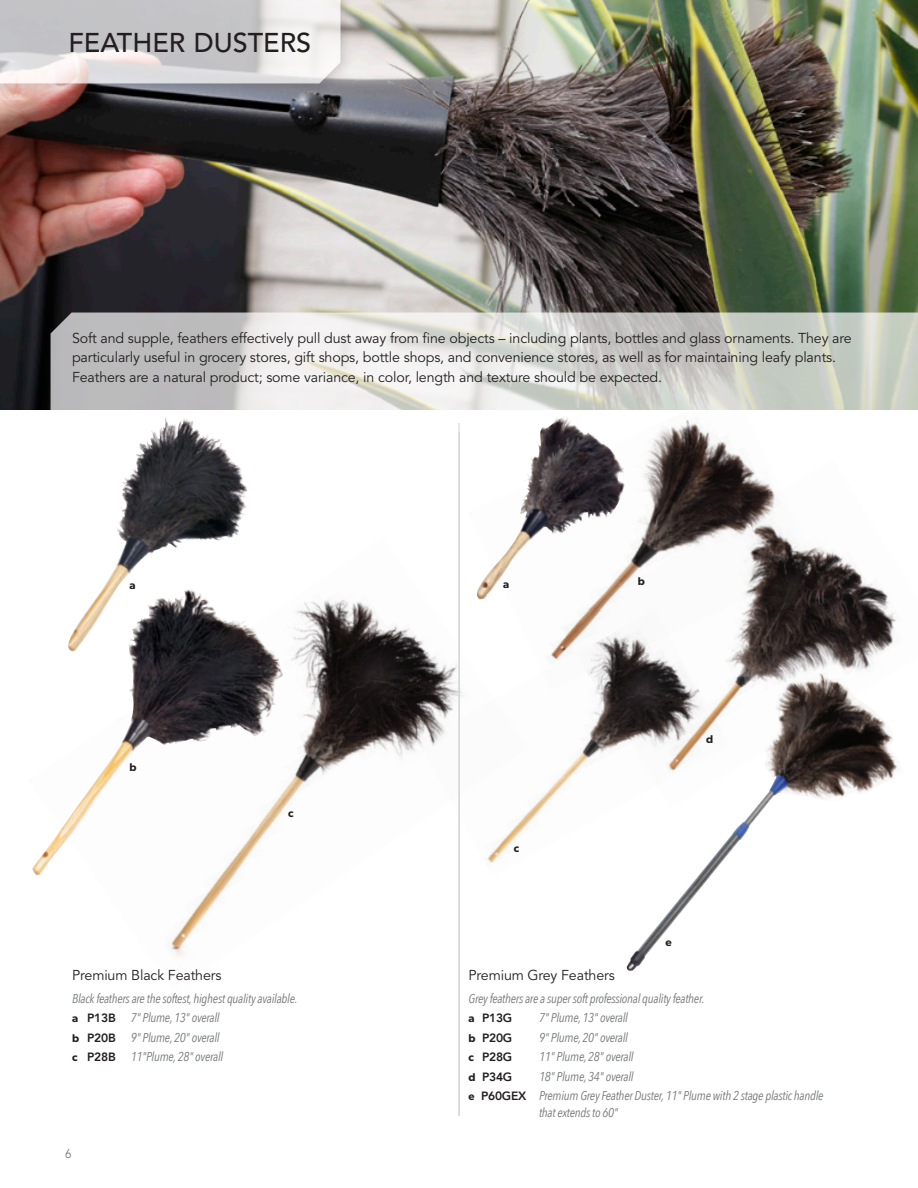
<style>
.page{position:relative;width:918px;height:1188px;background:#fff}
.page>*{position:absolute;margin:0;border:0;box-sizing:border-box;transform-origin:0 0}
.page_heading{font:500 27px "Avenir";color:#231f20}
.product_overview{font:14.25px/19.5px "Avenir";letter-spacing:-.01em;color:#231f20}
.product_name{font:14.25px "Avenir";letter-spacing:-.01em;color:#231f20}
.body_text_letter_ind{font:italic 12.75px/16.5px "Avenir Next Condensed";letter-spacing:-.02em;color:#76787b}
.product_description{font:italic 12.75px "Avenir Next Condensed";letter-spacing:-.02em;color:#76787b}
.t1{font:12.75px "Avenir";color:#76787b;scale:.9 1}
.body_text_letter_ind-2{font:800 12px "Avenir";letter-spacing:-.02em;color:#231f20}
.t2{font:600 11.25px "Gibson";color:#231f20}
.s1{font-family:"Gibson";font-weight:600;font-style:normal;font-size:11.25px;color:#231f20}
.s2{font-family:"Avenir";font-weight:800;font-style:normal;font-size:12px;color:#231f20}
.s3{font-family:"Gibson";font-weight:600;font-size:11.25px}
</style>
<div class="page">
<img style="left:117px;top:417px;width:131px;height:120px">
<img style="left:32px;top:537px;width:427px;height:454px">
<img style="left:476px;top:418px;width:266px;height:182px">
<img style="left:559px;top:459px;width:337px;height:213px">
<img style="left:627px;top:672px;width:271px;height:299px">
<img style="left:0;top:0;width:918px;height:410px">
<img style="left:418px;top:610px;width:311px;height:266px">
<svg style="left:51px;top:313px;width:867px;height:97px"></svg>
<div style="left:0;top:0;width:353px;height:97px;background:#231f20;opacity:.3"></div>
<svg style="left:0;top:0;width:340px;height:83px"></svg>
<hr style="left:459px;top:423px;width:1px;height:693px;background:#d1d2d4">
<p class="page_heading" style="left:68px;top:27px;width:244px">FEATHER DUSTERS</p>
<p class="product_overview" style="left:72px;top:329px;width:781px">Soft and supple, feathers effectively pull dust away from fine objects – including plants, bottles and glass ornaments. They are particularly useful in grocery stores, gift shops, bottle shops, and convenience stores, as well as for maintaining leafy plants.<br>Feathers are a natural product; some variance, in color, length and texture should be expected.</p>
<p class="t2" style="left:130px;top:578px;width:8px">a</p>
<p class="t2" style="left:503px;top:577px;width:8px">a</p>
<p class="t2" style="left:130px;top:761px;width:9px">b</p>
<p class="t2" style="left:288px;top:806px;width:7px">c</p>
<p class="t2" style="left:514px;top:841px;width:7px">c</p>
<p class="t2" style="left:638px;top:574px;width:9px">b</p>
<p class="t2" style="left:706px;top:732px;width:9px">d</p>
<p class="t2" style="left:665px;top:935px;width:8px">e</p>
<p class="product_name" style="left:72px;top:967px;width:151px">Premium Black Feathers</p>
<p class="product_description" style="left:72px;top:991px;width:227px">Black feathers are the softest, highest quality available.</p>
<p class="body_text_letter_ind" style="left:72px;top:1010px;width:149px"><span class="s1">a</span> <span class="s2">P13B</span> 7" Plume, 13" overall</p>
<p class="body_text_letter_ind" style="left:72px;top:1029px;width:149px"><span class="s1">b</span> <span class="s2">P20B</span> 9" Plume, 20" overall</p>
<p class="body_text_letter_ind" style="left:72px;top:1049px;width:153px"><span class="s1">c</span> <span class="s2">P28B</span> 11"Plume, 28" overall</p>
<p class="t1" style="left:65px;top:1146px;width:9px">6</p>
<p class="product_name" style="left:469px;top:967px;width:148px">Premium Grey Feathers</p>
<p class="product_description" style="left:469px;top:991px;width:237px">Grey feathers are a super soft professional quality feather.</p>
<p class="body_text_letter_ind-2" style="left:469px;top:1007px;width:45px"><span class="s3">a</span> P13G</p>
<p class="body_text_letter_ind" style="left:539px;top:1010px;width:90px">7" Plume, 13" overall</p>
<p class="body_text_letter_ind-2" style="left:469px;top:1027px;width:45px"><span class="s3">b</span> P20G</p>
<p class="body_text_letter_ind" style="left:539px;top:1029px;width:90px">9" Plume, 20" overall</p>
<p class="body_text_letter_ind-2" style="left:469px;top:1046px;width:45px"><span class="s3">c</span> P28G</p>
<p class="body_text_letter_ind" style="left:539px;top:1049px;width:96px">11" Plume, 28" overall</p>
<p class="body_text_letter_ind-2" style="left:469px;top:1066px;width:45px"><span class="s3">d</span> P34G</p>
<p class="body_text_letter_ind" style="left:539px;top:1068px;width:96px">18" Plume, 34" overall</p>
<p class="body_text_letter_ind" style="left:539px;top:1088px;width:286px;text-indent:-71px"><span class="s1">e</span> <span class="s2">P60GEX</span> Premium Grey Feather Duster, 11" Plume with 2 stage plastic handle that extends to 60"</p>
</div>
